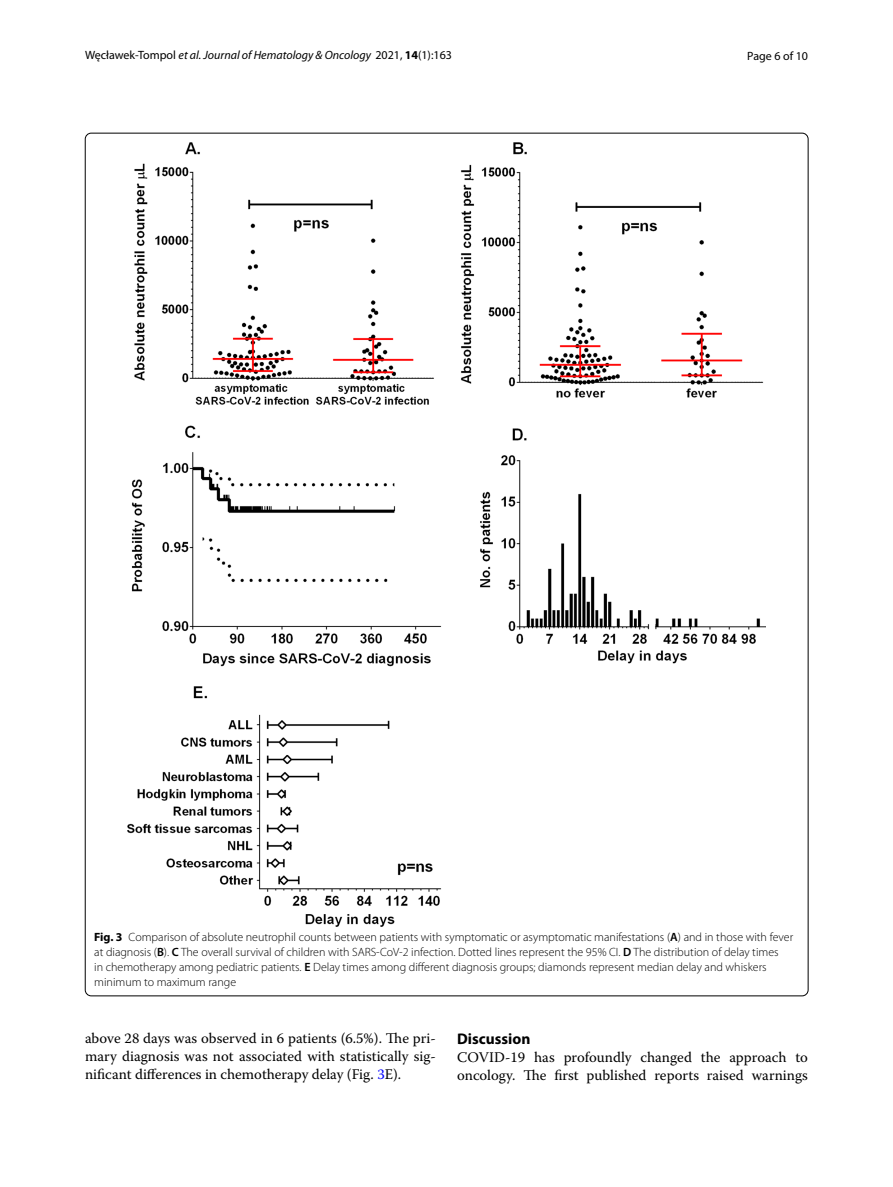
<style>
.page{position:relative;width:893px;height:1187px;background:#fff}
.page>*{position:absolute;margin:0;border:0;box-sizing:border-box;transform-origin:0 0}
.t1{font:700 15.45px "Myriad Pro";color:#000}
.t2{font:14.7px/18px "Warnock Pro";color:#000;text-align:justify}
.t3{font:300 12px/15px "Myriad Pro";color:#000}
.t4{font:italic 12px "Myriad Pro";color:#000}
.t5{font:12px "Myriad Pro";color:#000}
.s1{font-style:normal}
.s2{font-weight:700;font-style:normal}
.s3{font-weight:700}
.s4{font-weight:600}
.s5{color:#00f}
</style>
<div class="page">
<img style="left:128px;top:142px;width:638px;height:784px">
<p class="t4" style="left:85px;top:48px;width:368px"><span class="s1">Węcławek‑Tompol</span> et al. Journal of Hematology &amp; Oncology <span class="s1">2021,</span> <span class="s2">14</span><span class="s1">(1):163</span></p>
<p class="t5" style="left:747px;top:48px;width:62px">Page 6 of 10</p>
<p class="t3" style="left:94px;top:929px;width:700px"><span class="s3">Fig. 3</span> Comparison of absolute neutrophil counts between patients with symptomatic or asymptomatic manifestations (<span class="s4">A</span>) and in those with fever at diagnosis (<span class="s4">B</span>). <span class="s4">C</span> The overall survival of children with SARS-CoV-2 infection. Dotted lines represent the 95% CI. <span class="s4">D</span> The distribution of delay times<br>in chemotherapy among pediatric patients. <span class="s4">E</span> Delay times among different diagnosis groups; diamonds represent median delay and whiskers minimum to maximum range</p>
<p class="t2" style="left:85px;top:1029px;width:352px">above 28 days was observed in 6 patients (6.5%). The pri&shy;mary diagnosis was not associated with statistically sig&shy;nificant differences in chemotherapy delay (Fig. <span class="s5">3</span>E).</p>
<p class="t1" style="left:457px;top:1028px;width:75px">Discussion</p>
<p class="t2" style="left:457px;top:1047px;width:352px">COVID-19 has profoundly changed the approach to oncology. The first published reports raised warnings</p>
</div>
